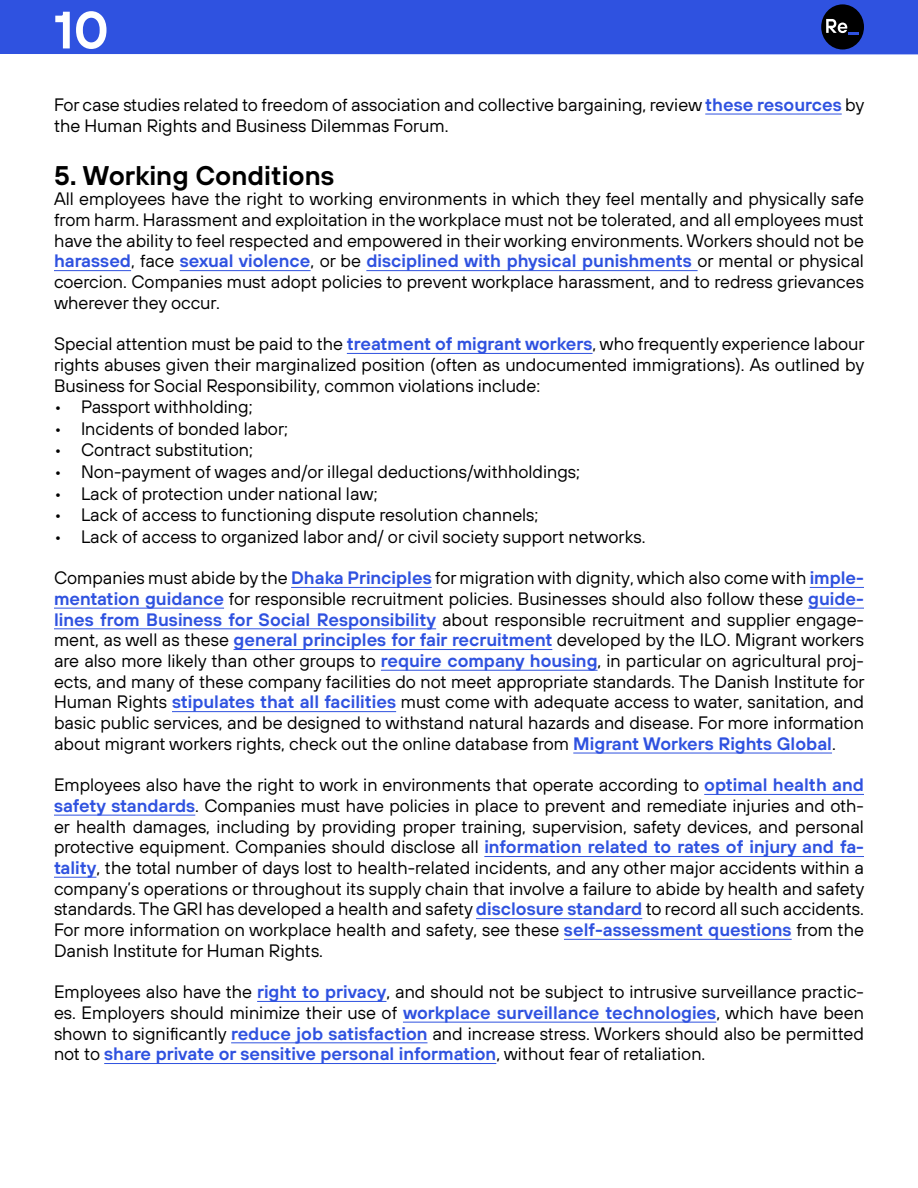
<style>
.page{position:relative;width:918px;height:1188px;background:#fff}
.page>*{position:absolute;margin:0;border:0;box-sizing:border-box;transform-origin:0 0}
.t1{font:600 52.5px "TT Hoves";color:#fff}
.t2{font:600 27px "TT Hoves";color:#000}
.t3{font:18px/20.7px "TT Hoves";color:#000;text-align:justify}
.s1{font-weight:600;color:#2f52e0}
</style>
<div class="page">
<div style="left:0;top:0;width:918px;height:54px;background:#2f52e0"></div>
<hr style="left:705px;top:114px;width:137px;height:1px;background:#2f52e0">
<hr style="left:54px;top:270px;width:77px;height:1px;background:#2f52e0">
<hr style="left:180px;top:270px;width:131px;height:1px;background:#2f52e0">
<hr style="left:366px;top:270px;width:332px;height:1px;background:#2f52e0">
<hr style="left:347px;top:353px;width:246px;height:1px;background:#2f52e0">
<hr style="left:291px;top:587px;width:141px;height:1px;background:#2f52e0">
<hr style="left:810px;top:587px;width:54px;height:1px;background:#2f52e0">
<hr style="left:54px;top:608px;width:170px;height:1px;background:#2f52e0">
<hr style="left:808px;top:608px;width:56px;height:1px;background:#2f52e0">
<hr style="left:54px;top:628px;width:382px;height:1px;background:#2f52e0">
<hr style="left:234px;top:649px;width:318px;height:1px;background:#2f52e0">
<hr style="left:381px;top:670px;width:217px;height:1px;background:#2f52e0">
<hr style="left:172px;top:711px;width:224px;height:1px;background:#2f52e0">
<hr style="left:573px;top:753px;width:259px;height:1px;background:#2f52e0">
<hr style="left:704px;top:794px;width:160px;height:1px;background:#2f52e0">
<hr style="left:54px;top:815px;width:141px;height:1px;background:#2f52e0">
<hr style="left:484px;top:856px;width:380px;height:1px;background:#2f52e0">
<hr style="left:54px;top:877px;width:42px;height:1px;background:#2f52e0">
<hr style="left:476px;top:918px;width:166px;height:1px;background:#2f52e0">
<hr style="left:564px;top:939px;width:228px;height:1px;background:#2f52e0">
<hr style="left:257px;top:1001px;width:130px;height:1px;background:#2f52e0">
<hr style="left:403px;top:1022px;width:313px;height:1px;background:#2f52e0">
<hr style="left:231px;top:1042px;width:197px;height:1px;background:#2f52e0">
<hr style="left:104px;top:1063px;width:392px;height:1px;background:#2f52e0">
<div style="left:821px;top:4px;width:43px;height:46px;background:#000;border-radius:50%"></div>
<svg style="left:826px;top:19px;width:33px;height:16px"></svg>
<h1 class="t1" style="left:54px;top:-5px;width:56px">10</h1>
<p class="t3" style="left:54px;top:94px;width:812px">For case studies related to freedom of association and collective bargaining, review <span class="s1">these resources</span> by the Human Rights and Business Dilemmas Forum.</p>
<h2 class="t2" style="left:54px;top:157px;width:282px">5. Working Conditions</h2>
<p class="t3" style="left:54px;top:189px;width:811px">All employees have the right to working environments in which they feel mentally and physically safe from harm. Harassment and exploitation in the workplace must not be tolerated, and all employees must have the ability to feel respected and empowered in their working environments. Workers should not be <span class="s1">harassed</span>, face <span class="s1">sexual violence</span>, or be <span class="s1">disciplined with physical punishments</span> or mental or physical coercion. Companies must adopt policies to prevent workplace harassment, and to redress grievances wherever they occur.</p>
<p class="t3" style="left:54px;top:333px;width:812px">Special attention must be paid to the <span class="s1">treatment of migrant workers</span>, who frequently experience labour rights abuses given their marginalized position (often as undocumented immigrations). As outlined by Business for Social Responsibility, common violations include:</p>
<p class="t3" style="left:54px;top:396px;width:200px">• Passport withholding;</p>
<p class="t3" style="left:54px;top:418px;width:235px">• Incidents of bonded labor;</p>
<p class="t3" style="left:54px;top:440px;width:200px">• Contract substitution;</p>
<p class="t3" style="left:54px;top:461px;width:527px">• Non-payment of wages and/or illegal deductions/withholdings;</p>
<p class="t3" style="left:54px;top:483px;width:325px">• Lack of protection under national law;</p>
<p class="t3" style="left:54px;top:504px;width:486px">• Lack of access to functioning dispute resolution channels;</p>
<p class="t3" style="left:54px;top:526px;width:593px">• Lack of access to organized labor and/ or civil society support networks.</p>
<p class="t3" style="left:54px;top:567px;width:812px">Companies must abide by the <span class="s1">Dhaka Principles</span> for migration with dignity, which also come with <span class="s1">imple&shy;mentation guidance</span> for responsible recruitment policies. Businesses should also follow these <span class="s1">guide&shy;lines from Business for Social Responsibility</span> about responsible recruitment and supplier engage&shy;ment, as well as these <span class="s1">general principles for fair recruitment</span> developed by the ILO. Migrant workers are also more likely than other groups to <span class="s1">require company housing</span>, in particular on agricultural proj&shy;ects, and many of these company facilities do not meet appropriate standards. The Danish Institute for Human Rights <span class="s1">stipulates that all facilities</span> must come with adequate access to water, sanitation, and basic public services, and be designed to withstand natural hazards and disease. For more information about migrant workers rights, check out the online database from <span class="s1">Migrant Workers Rights Global</span>.</p>
<p class="t3" style="left:54px;top:774px;width:812px">Employees also have the right to work in environments that operate according to <span class="s1">optimal health and safety standards</span>. Companies must have policies in place to prevent and remediate injuries and oth&shy;er health damages, including by providing proper training, supervision, safety devices, and personal protective equipment. Companies should disclose all <span class="s1">information related to rates of injury and fa&shy;tality</span>, the total number of days lost to health-related incidents, and any other major accidents within a company’s operations or throughout its supply chain that involve a failure to abide by health and safety standards. The GRI has developed a health and safety <span class="s1">disclosure standard</span> to record all such accidents.<br>For more information on workplace health and safety, see these <span class="s1">self-assessment questions</span> from the Danish Institute for Human Rights.</p>
<p class="t3" style="left:54px;top:981px;width:812px">Employees also have the <span class="s1">right to privacy</span>, and should not be subject to intrusive surveillance practic&shy;es. Employers should minimize their use of <span class="s1">workplace surveillance technologies</span>, which have been shown to significantly <span class="s1">reduce job satisfaction</span> and increase stress. Workers should also be permitted not to <span class="s1">share private or sensitive personal information</span>, without fear of retaliation.</p>
</div>
